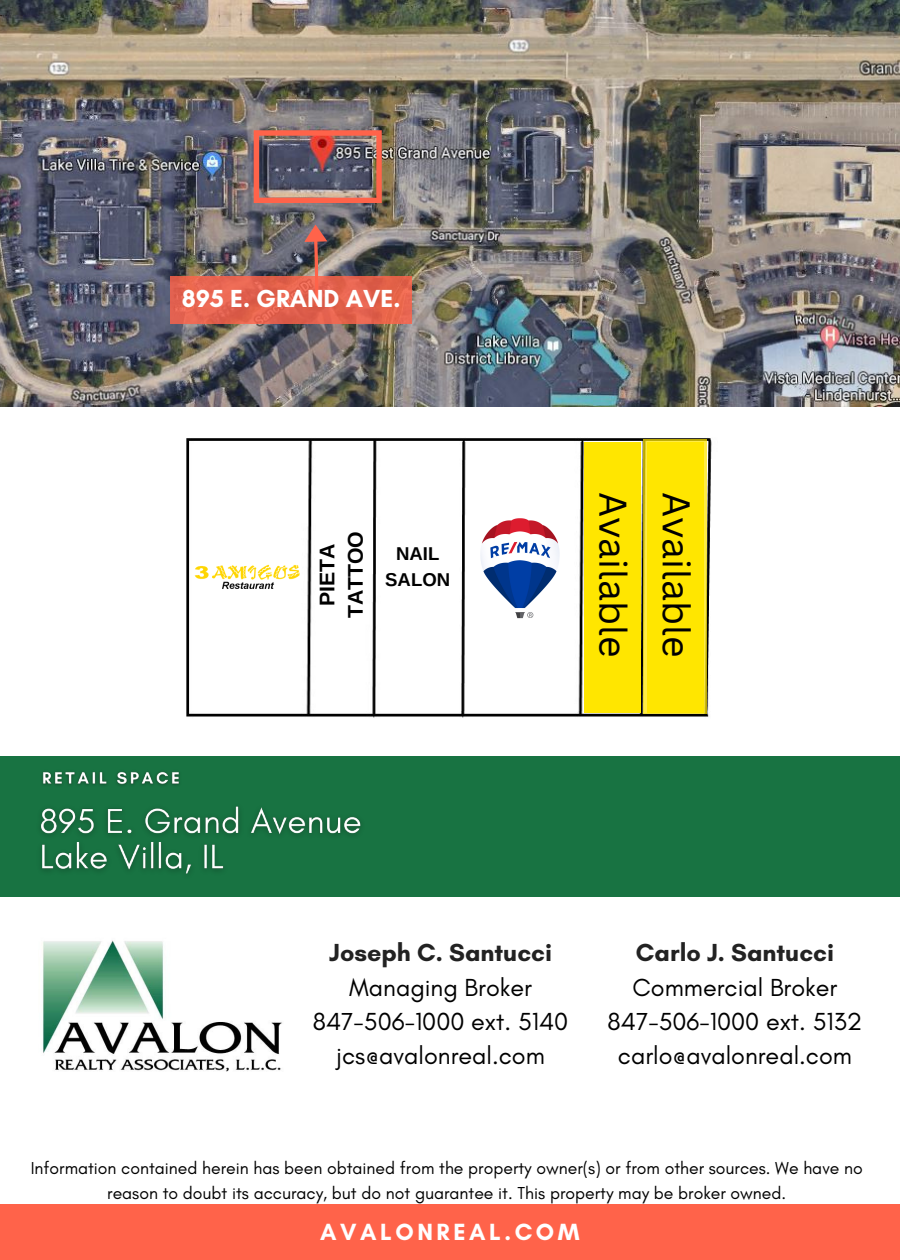
<style>
.page{position:relative;width:900px;height:1260px;background:#fff}
.page>*{position:absolute;margin:0;border:0;box-sizing:border-box;transform-origin:0 0}
.t1{font:37.5px "Canva Sans";color:#000}
.t2{font:700 26.5px "Arimo";color:#000}
.t3{font:25.25px "Glacial Indifference";color:#000}
.t4{font:700 25.25px "Glacial Indifference";color:#222}
.t5{font:700 25.25px "Glacial Indifference";color:#fff}
.t6{font:700 23.75px "Glacial Indifference";letter-spacing:.15em;color:#fff}
.t7{font:700 21.25px "Arimo";color:#000}
.t8{font:700 18.5px/26px "Arimo";color:#000;text-align:center}
.t9{font:17.5px/24.5px "Glacial Indifference";color:#000;text-align:center}
</style>
<div class="page">
<div style="left:0;top:756px;width:900px;height:140px;background:#187342"></div>
<div style="left:0;top:1204px;width:900px;height:56px;background:#ff634a"></div>
<img style="left:42px;top:940px;width:240px;height:132px">
<img style="left:0;top:0;width:900px;height:407px">
<svg style="left:304px;top:225px;width:23px;height:51px"></svg>
<img style="left:254px;top:130px;width:128px;height:73px">
<svg style="left:170px;top:276px;width:242px;height:47px;background:#e4624d"></svg>
<img style="left:186px;top:438px;width:526px;height:280px">
<img style="left:186px;top:561px;width:134px;height:33px">
<img style="left:479px;top:518px;width:81px;height:100px">
<svg style="left:643px;top:439px;width:64px;height:275px;background:#ebd82a"></svg>
<div style="left:585px;top:442px;width:56px;height:271px;background:#ffe600"></div>
<img style="left:40px;top:806px;width:321px;height:68px">
<img style="left:42px;top:771px;width:137px;height:15px">
<div style="left:648px;top:442px;width:56px;height:271px;background:#ffe600"></div>
<p class="t5" style="left:182px;top:283px;width:220px">895 E. GRAND AVE.</p>
<p class="t7" style="left:315px;top:606px;width:64px;rotate:-90deg">PIETA</p>
<p class="t7" style="left:344px;top:618px;width:89px;rotate:-90deg">TATTOO</p>
<p class="t1" style="left:640px;top:492px;width:167px;rotate:90deg">Available</p>
<p class="t1" style="left:703px;top:492px;width:167px;rotate:90deg">Available</p>
<p class="t2" style="left:692px;top:516px;width:118px;rotate:90deg">Available</p>
<p class="t8" style="left:385px;top:540px;width:66px">NAIL<br>SALON</p>
<p class="t8" style="left:585px;top:541px;width:53px">FOOT<br>SPA</p>
<p class="t4" style="left:329px;top:937px;width:224px">Joseph C. Santucci</p>
<p class="t3" style="left:349px;top:972px;width:184px">Managing Broker</p>
<p class="t3" style="left:313px;top:1006px;width:257px">847-506-1000 ext. 5140</p>
<p class="t3" style="left:336px;top:1040px;width:210px">jcs@avalonreal.com</p>
<p class="t4" style="left:636px;top:937px;width:200px">Carlo J. Santucci</p>
<p class="t3" style="left:633px;top:972px;width:206px">Commercial Broker</p>
<p class="t3" style="left:608px;top:1006px;width:256px">847-506-1000 ext. 5132</p>
<p class="t3" style="left:618px;top:1040px;width:236px">carlo@avalonreal.com</p>
<p class="t9" style="left:31px;top:1156px;width:834px">Information contained herein has been obtained from the property owner(s) or from other sources. We have no reason to doubt its accuracy, but do not guarantee it. This property may be broker owned.</p>
<p class="t6" style="left:320px;top:1218px;width:261px">AVALONREAL.COM</p>
</div>
